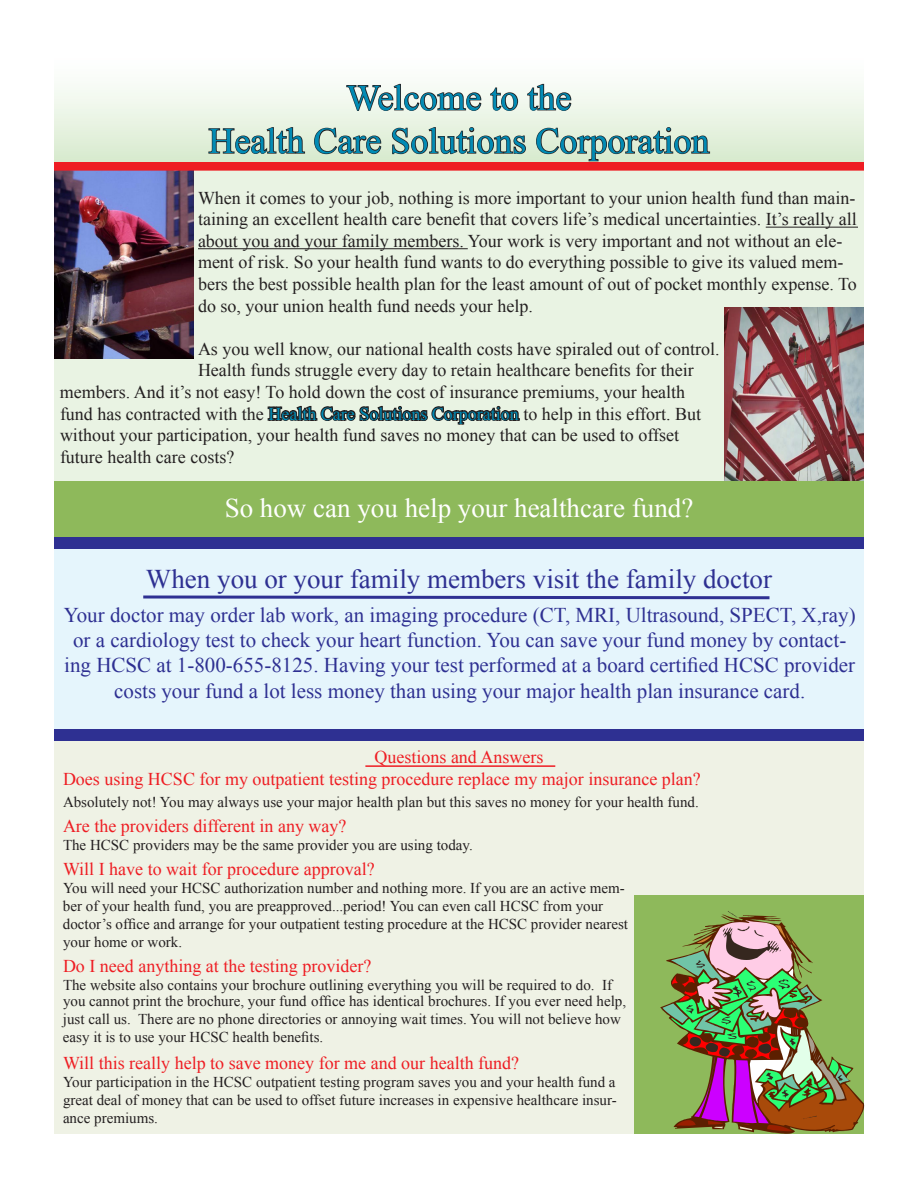
<style>
.page{position:relative;width:918px;height:1188px;background:#fff}
.page>*{position:absolute;margin:0;border:0;box-sizing:border-box;transform-origin:0 0}
.t1{font:36px/43.2px "Times New Roman";color:#008bb5;text-align:center}
.t2{font:27px "Times New Roman";color:#2e3092}
.t3{font:27px "Times New Roman";color:#fff}
.t4{font:21px/25.2px "Times New Roman";color:#2e3092;text-align:center}
.t5{font:18px/21.6px "Times New Roman";color:#231f20}
.t6{font:18px/22.2px "Times New Roman";color:#ee1d23}
.t7{font:15px/18px "Times New Roman";color:#231f20}
.s1{color:#008bb5}
</style>
<div class="page">
<div style="left:54px;top:54px;width:810px;height:108px;background:linear-gradient(to bottom,#fff,#d9ebd0)"></div>
<svg style="left:345px;top:83px;width:137px;height:29px"></svg>
<svg style="left:489px;top:86px;width:30px;height:26px"></svg>
<svg style="left:526px;top:83px;width:46px;height:29px"></svg>
<svg style="left:208px;top:126px;width:98px;height:29px;background:#a4ac9e"></svg>
<svg style="left:313px;top:127px;width:69px;height:28px;background:#a9b2a3"></svg>
<svg style="left:391px;top:126px;width:136px;height:29px;background:#a8b1a2"></svg>
<svg style="left:535px;top:126px;width:176px;height:36px;background:#b4bead"></svg>
<div style="left:54px;top:170px;width:810px;height:312px;background:#e9f3e3"></div>
<hr style="left:766px;top:227px;width:92px;height:1px;background:#231f20">
<hr style="left:198px;top:248px;width:270px;height:1px;background:#231f20">
<svg style="left:267px;top:405px;width:253px;height:20px"></svg>
<img style="left:54px;top:171px;width:139px;height:187px">
<img style="left:724px;top:308px;width:140px;height:173px">
<div style="left:55px;top:163px;width:808px;height:7px;background:#ee1d23"></div>
<div style="left:54px;top:162px;width:810px;height:9px;border:2px solid #ee1d23"></div>
<div style="left:54px;top:537px;width:810px;height:202px;background:#e5f5fc"></div>
<div style="left:54px;top:482px;width:810px;height:55px;background:#8eb95b"></div>
<div style="left:54px;top:537px;width:810px;height:12px;background:#2e3092"></div>
<div style="left:54px;top:729px;width:810px;height:12px;background:#2e3092"></div>
<div style="left:54px;top:741px;width:810px;height:393px;background:#eff2e5"></div>
<svg style="left:143px;top:595px;width:627px;height:5px"></svg>
<div style="left:635px;top:896px;width:229px;height:238px;background:#8eb95b"></div>
<svg style="left:662px;top:911px;width:201px;height:220px"></svg>
<hr style="left:365px;top:765px;width:190px;height:2px;background:#ee1d23">
<p class="t1" style="left:209px;top:75px;width:502px">Welcome to the<br>Health Care Solutions Corporation</p>
<p class="t5" style="left:198px;top:186px;width:660px">When it comes to your job, nothing is more important to your union health fund than main&shy;taining an excellent health care benefit that covers life’s medical uncertainties. It’s really all about you and your family members. Your work is very important and not without an ele&shy;ment of risk. So your health fund wants to do everything possible to give its valued mem&shy;bers the best possible health plan for the least amount of out of pocket monthly expense. To do so, your union health fund needs your help.</p>
<p class="t5" style="left:198px;top:338px;width:523px">As you well know, our national health costs have spiraled out of control.</p>
<p class="t5" style="left:198px;top:359px;width:497px">Health funds struggle every day to retain healthcare benefits for their</p>
<p class="t5" style="left:60px;top:381px;width:627px">members. And it’s not easy! To hold down the cost of insurance premiums, your health</p>
<p class="t5" style="left:60px;top:402px;width:643px">fund has contracted with the <span class="s1">Health Care Solutions Corporation</span> to help in this effort. But</p>
<p class="t5" style="left:60px;top:424px;width:621px">without your participation, your health fund saves no money that can be used to offset</p>
<p class="t5" style="left:60px;top:446px;width:176px">future health care costs?</p>
<p class="t3" style="left:225px;top:490px;width:470px">So how can you help your healthcare fund?</p>
<p class="t2" style="left:146px;top:561px;width:628px">When you or your family members visit the family doctor</p>
<p class="t4" style="left:64px;top:602px;width:794px">Your doctor may order lab work, an imaging procedure (CT, MRI, Ultrasound, SPECT, X,ray) or a cardiology test to check your heart function. You can save your fund money by contact&shy;ing HCSC at 1-800-655-8125. Having your test performed at a board certified HCSC provider costs your fund a lot less money than using your major health plan insurance card.</p>
<p class="t6" style="left:63px;top:745px;width:639px;text-indent:312px">Questions and Answers<br>Does using HCSC for my outpatient testing procedure replace my major insurance plan?</p>
<p class="t7" style="left:63px;top:792px;width:637px">Absolutely not! You may always use your major health plan but this saves no money for your health fund.</p>
<p class="t6" style="left:63px;top:814px;width:285px">Are the providers different in any way?</p>
<p class="t7" style="left:63px;top:835px;width:411px">The HCSC providers may be the same provider you are using today.</p>
<p class="t6" style="left:63px;top:858px;width:313px">Will I have to wait for procedure approval?</p>
<p class="t7" style="left:63px;top:879px;width:567px">You will need your HCSC authorization number and nothing more. If you are an active mem&shy;ber of your health fund, you are preapproved...period! You can even call HCSC from your doctor’s office and arrange for your outpatient testing procedure at the HCSC provider nearest your home or work.</p>
<p class="t6" style="left:63px;top:955px;width:310px">Do I need anything at the testing provider?</p>
<p class="t7" style="left:63px;top:977px;width:565px;line-height:15.6px">The website also contains your brochure outlining everything you will be required to do. If you cannot print the brochure, your fund office has identical brochures. If you ever need help,</p>
<p class="t7" style="left:63px;top:1009px;width:559px">just call us. There are no phone directories or annoying wait times. You will not believe how easy it is to use your HCSC health benefits.</p>
<p class="t6" style="left:63px;top:1052px;width:458px">Will this really help to save money for me and our health fund?</p>
<p class="t7" style="left:63px;top:1073px;width:555px;text-align:justify">Your participation in the HCSC outpatient testing program saves you and your health fund a great deal of money that can be used to offset future increases in expensive healthcare insur&shy;ance premiums.</p>
</div>
